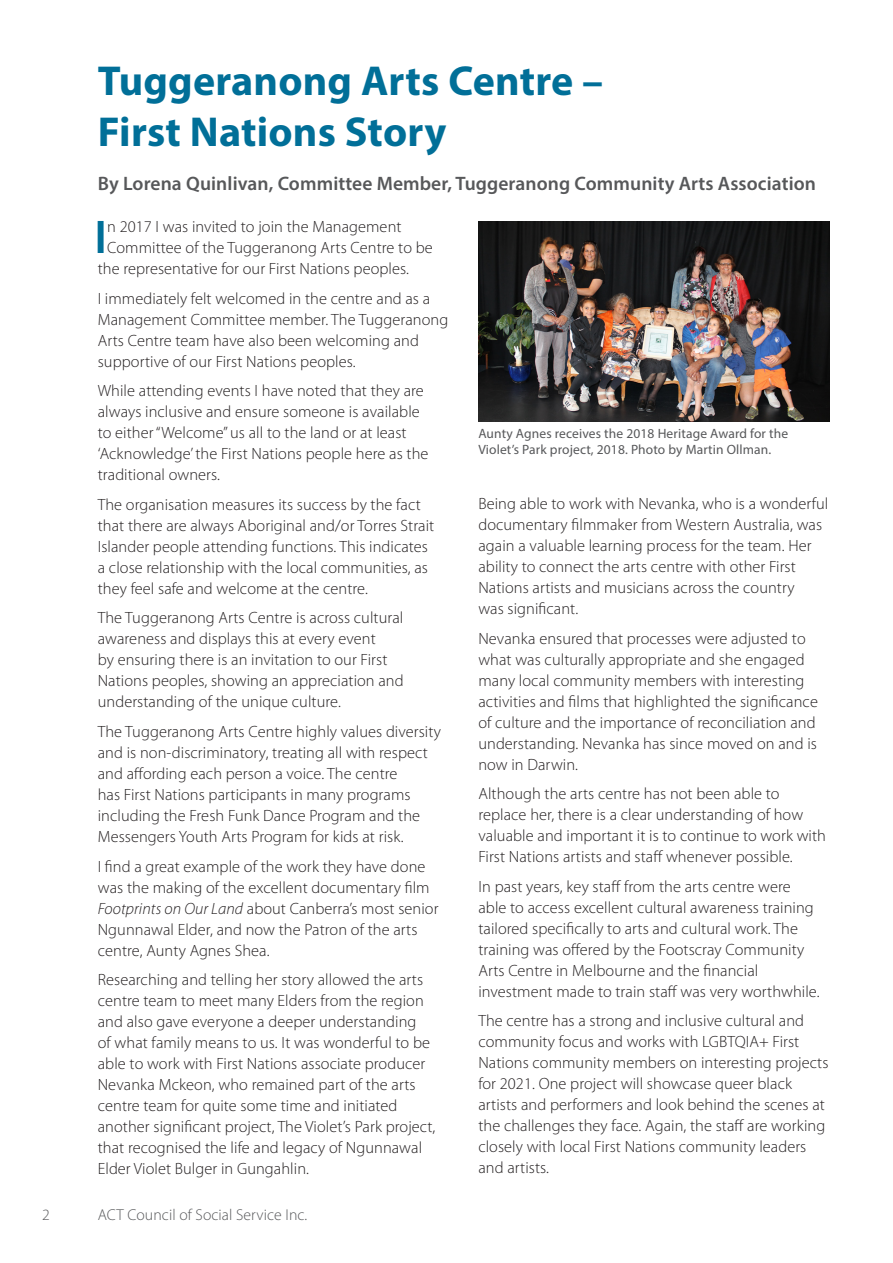
<style>
.page{position:relative;width:893px;height:1263px;background:#fff}
.page>*{position:absolute;margin:0;border:0;box-sizing:border-box;transform-origin:0 0}
.Body___Dropcap{font:600 47.55px "Myriad Pro";color:#016f98}
.Article_title{font:700 42px/50.4px "Myriad Pro";letter-spacing:.005em;color:#016f98}
.Author{font:600 19.5px "Myriad Pro";letter-spacing:.005em;color:#57585a}
.Body{font:300 16.35px/21px "Myriad Pro";letter-spacing:.005em;color:#231f20}
.Body___Dropcap-2{font:300 16.35px "Myriad Pro";letter-spacing:.005em;color:#231f20}
.t1{font:300 15.75px "Myriad Pro";letter-spacing:.005em;color:#57585a}
.t2{font:13.5px/16.2px "Myriad Pro";letter-spacing:.01em;color:#57585a}
.s1{font-style:italic}
</style>
<div class="page">
<img style="left:478px;top:221px;width:351px;height:201px">
<p class="Article_title" style="left:98px;top:55px;width:507px">Tuggeranong Arts Centre –<br>First Nations Story</p>
<p class="Author" style="left:98px;top:171px;width:720px">By Lorena Quinlivan, Committee Member, Tuggeranong Community Arts Association</p>
<p class="Body___Dropcap" style="left:94px;top:207px;width:14px">I</p>
<p class="Body___Dropcap-2" style="left:107px;top:217px;width:296px">n 2017 I was invited to join the Management</p>
<p class="Body___Dropcap-2" style="left:107px;top:238px;width:327px">Committee of the Tuggeranong Arts Centre to be</p>
<p class="Body___Dropcap-2" style="left:98px;top:259px;width:313px">the representative for our First Nations peoples.</p>
<p class="Body" style="left:98px;top:288px;width:352px">I immediately felt welcomed in the centre and as a Management Committee member. The Tuggeranong Arts Centre team have also been welcoming and supportive of our First Nations peoples.</p>
<p class="Body" style="left:98px;top:380px;width:332px">While attending events I have noted that they are always inclusive and ensure someone is available to either “Welcome” us all to the land or at least ‘Acknowledge’ the First Nations people here as the traditional owners.</p>
<p class="Body" style="left:98px;top:494px;width:338px">The organisation measures its success by the fact that there are always Aboriginal and/or Torres Strait Islander people attending functions. This indicates a close relationship with the local communities, as they feel safe and welcome at the centre.</p>
<p class="Body" style="left:98px;top:607px;width:307px">The Tuggeranong Arts Centre is across cultural awareness and displays this at every event<br>by ensuring there is an invitation to our First Nations peoples, showing an appreciation and understanding of the unique culture.</p>
<p class="Body" style="left:98px;top:721px;width:345px">The Tuggeranong Arts Centre highly values diversity and is non-discriminatory, treating all with respect and affording each person a voice. The centre<br>has First Nations participants in many programs including the Fresh Funk Dance Program and the Messengers Youth Arts Program for kids at risk.</p>
<p class="Body" style="left:98px;top:855px;width:342px">I find a great example of the work they have done was the making of the excellent documentary film <span class="s1">Footprints on Our Land</span> about Canberra’s most senior Ngunnawal Elder, and now the Patron of the arts centre, Aunty Agnes Shea.</p>
<p class="Body" style="left:98px;top:969px;width:339px">Researching and telling her story allowed the arts centre team to meet many Elders from the region and also gave everyone a deeper understanding<br>of what family means to us. It was wonderful to be able to work with First Nations associate producer Nevanka Mckeon, who remained part of the arts centre team for quite some time and initiated another significant project, The Violet’s Park project, that recognised the life and legacy of Ngunnawal Elder Violet Bulger in Gungahlin.</p>
<p class="t1" style="left:42px;top:1206px;width:9px">2</p>
<p class="t1" style="left:98px;top:1206px;width:211px">ACT Council of Social Service Inc.</p>
<p class="t2" style="left:478px;top:425px;width:311px">Aunty Agnes receives the 2018 Heritage Award for the<br>Violet’s Park project, 2018. Photo by Martin Ollman.</p>
<p class="Body" style="left:478px;top:493px;width:351px">Being able to work with Nevanka, who is a wonderful documentary filmmaker from Western Australia, was again a valuable learning process for the team. Her ability to connect the arts centre with other First Nations artists and musicians across the country<br>was significant.</p>
<p class="Body" style="left:478px;top:628px;width:341px">Nevanka ensured that processes were adjusted to what was culturally appropriate and she engaged many local community members with interesting activities and films that highlighted the significance of culture and the importance of reconciliation and understanding. Nevanka has since moved on and is now in Darwin.</p>
<p class="Body" style="left:478px;top:783px;width:349px">Although the arts centre has not been able to replace her, there is a clear understanding of how valuable and important it is to continue to work with First Nations artists and staff whenever possible.</p>
<p class="Body" style="left:478px;top:876px;width:343px">In past years, key staff from the arts centre were able to access excellent cultural awareness training tailored specifically to arts and cultural work. The training was offered by the Footscray Community Arts Centre in Melbourne and the financial investment made to train staff was very worthwhile.</p>
<p class="Body" style="left:478px;top:1010px;width:352px">The centre has a strong and inclusive cultural and community focus and works with LGBTQIA+ First Nations community members on interesting projects for 2021. One project will showcase queer black artists and performers and look behind the scenes at the challenges they face. Again, the staff are working closely with local First Nations community leaders and artists.</p>
</div>
